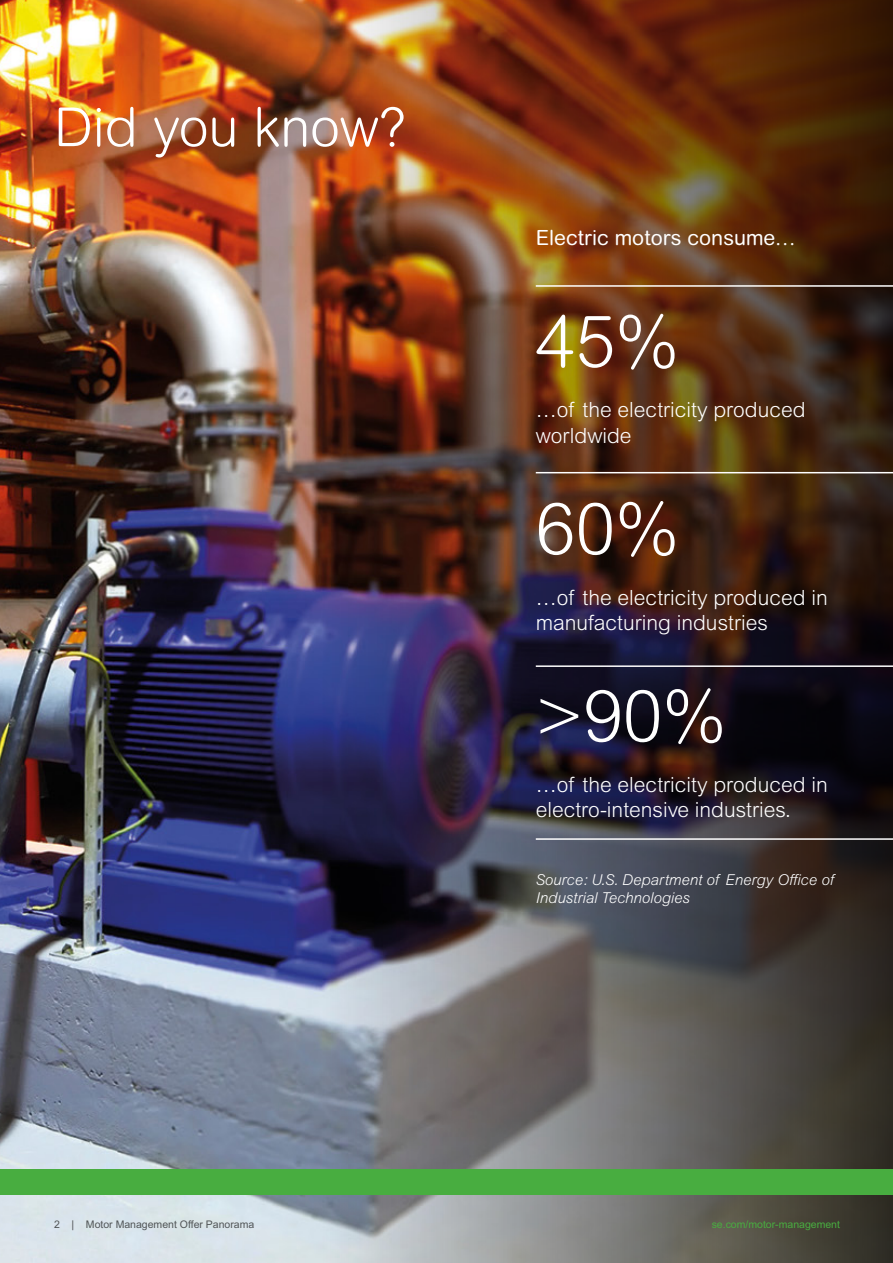
<style>
.page{position:relative;width:893px;height:1263px;background:#fff}
.page>*{position:absolute;margin:0;border:0;box-sizing:border-box;transform-origin:0 0}
.t1{font:300 72px "Arial Rounded MT Pro";color:#fff}
.t2{font:300 54px "Arial Rounded MT Pro";color:#fff}
.t3{font:300 21px/25.2px "Arial MT Std";color:#fff}
.t4{font:21px "Arial Rounded MT Pro";color:#fff}
.t5{font:italic 300 15px/18px "Arial MT Pro";color:#fff}
.t6{font:10.5px "Arial MT Std";color:#505456}
.t7{font:10.5px "Arial MT Std";color:#48ad40}
</style>
<div class="page">
<img style="left:0;top:0;width:321px;height:1263px">
<img style="left:321px;top:0;width:572px;height:1263px">
<div style="left:0;top:1169px;width:893px;height:26px;background:#48ad40"></div>
<hr style="left:536px;top:285px;width:357px;height:2px;background:#fff">
<hr style="left:536px;top:472px;width:357px;height:1px;background:#fff">
<hr style="left:536px;top:665px;width:357px;height:2px;background:#fff">
<hr style="left:536px;top:838px;width:357px;height:2px;background:#fff">
<h2 class="t2" style="left:54px;top:96px;width:353px">Did you know?</h2>
<p class="t4" style="left:536px;top:225px;width:261px">Electric motors consume…</p>
<h1 class="t1" style="left:536px;top:300px;width:145px">45%</h1>
<p class="t3" style="left:536px;top:397px;width:271px">…of the electricity produced worldwide</p>
<h1 class="t1" style="left:536px;top:487px;width:145px">60%</h1>
<p class="t3" style="left:536px;top:585px;width:293px">…of the electricity produced in manufacturing industries</p>
<h1 class="t1" style="left:536px;top:674px;width:192px">&gt;90%</h1>
<p class="t3" style="left:536px;top:772px;width:293px">…of the electricity produced in electro-intensive industries.</p>
<p class="t5" style="left:536px;top:872px;width:300px">Source: U.S. Department of Energy Office of<br>Industrial Technologies</p>
<p class="t6" style="left:54px;top:1219px;width:202px">2 | Motor Management Offer Panorama</p>
<p class="t7" style="left:712px;top:1218px;width:130px">se.com/motor-management</p>
</div>
